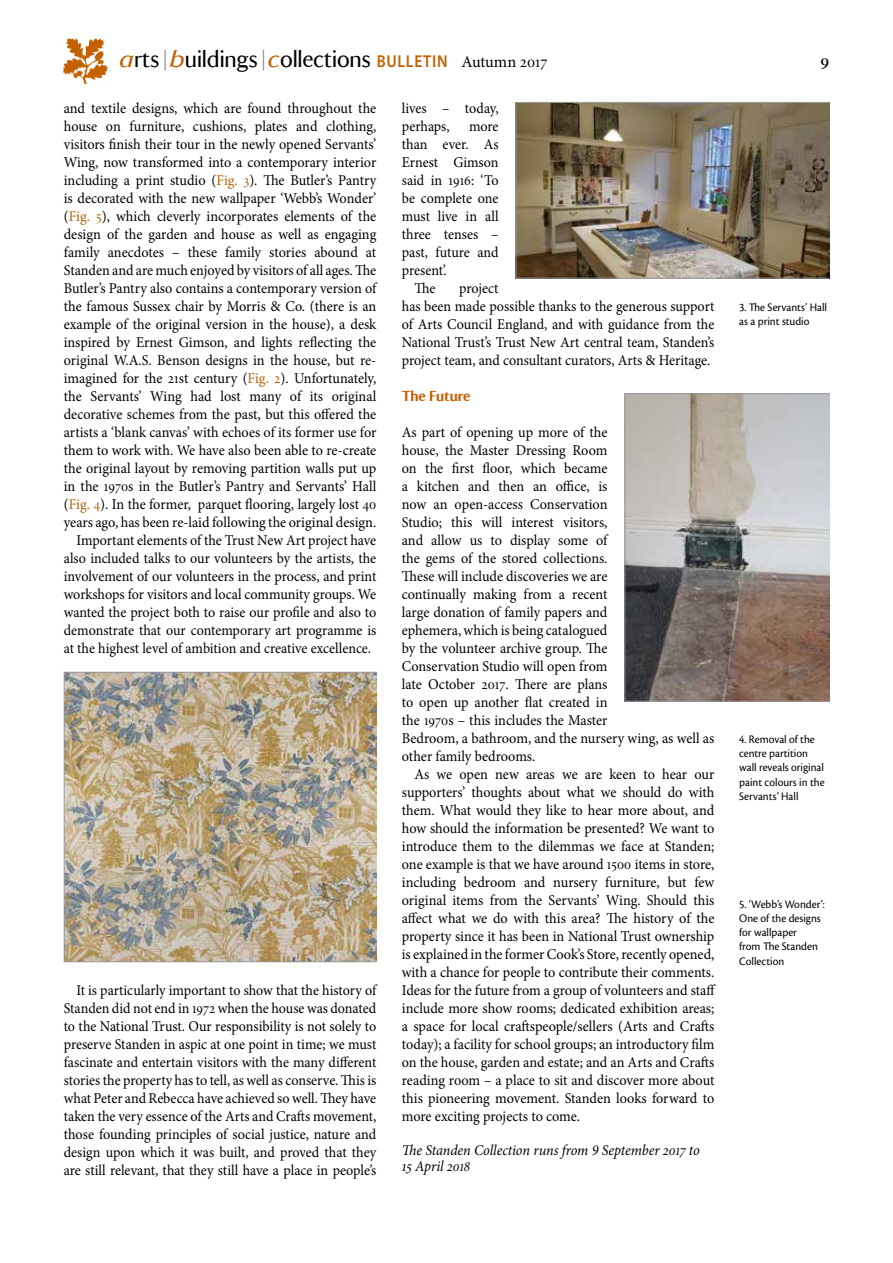
<style>
.page{position:relative;width:893px;height:1263px;background:#fff}
.page>*{position:absolute;margin:0;border:0;box-sizing:border-box;transform-origin:0 0}
.t1{font:24px "National Trust TT";letter-spacing:-.01em;color:#000;scale:.95 1}
.t2{font:18px "Bembo Semibold Os F";color:#000}
.t3{font:15px/18px "Minion Pro";letter-spacing:-.005em;color:#000;scale:.95 1}
.t4{font:15px/18px "Minion Pro";letter-spacing:-.005em;color:#000;scale:.94 1}
.t5{font:italic 15px/16.5px "Minion Pro";letter-spacing:-.005em;color:#000;scale:.95 1}
.t6{font:700 15px "National Trust TT";color:#c36000;scale:.95 1}
.t7{font:12px/14.2px "Cronos Pro";color:#000;scale:.95 1}
.s1{font-style:italic;color:#c36000}
.s2{font-family:"Bembo";color:#818084}
.s3{font-family:"Myriad Pro";font-weight:600;font-size:17.25px;color:#c36000}
.s4{font-family:"Minion Pro";font-size:16.5px}
.s5{font-family:"Minion Exp Display";font-size:16.5px}
.s6{color:#b76000}
.s7{font-family:"Minion Exp Display";color:#b76000}
.s8{font-family:"Minion Exp Display"}
.s9{font-family:"Minion Exp"}
</style>
<div class="page">
<img style="left:63px;top:39px;width:45px;height:45px">
<img style="left:518px;top:104px;width:310px;height:173px">
<div style="left:516px;top:102px;width:314px;height:177px;border:1px solid #98989c"></div>
<img style="left:626px;top:395px;width:202px;height:305px">
<div style="left:624px;top:393px;width:206px;height:309px;border:1px solid #98989c"></div>
<img style="left:66px;top:674px;width:309px;height:286px">
<div style="left:64px;top:672px;width:313px;height:290px;border:1px solid #98989c"></div>
<h1 class="t1" style="left:119px;top:43px;width:452px"><span class="s1">a</span>rts<span class="s2">|</span><span class="s1">b</span>uildings<span class="s2">|</span><span class="s1">c</span>ollections <span class="s3">BULLETIN</span> <span class="s4">Autumn</span> <span class="s5">2017</span></h1>
<p class="t2" style="left:820px;top:51px;width:10px">9</p>
<p class="t3" style="left:64px;top:99px;width:330px">and textile designs, which are found throughout the</p>
<p class="t3" style="left:64px;top:117px;width:330px">house on furniture, cushions, plates and clothing,</p>
<p class="t3" style="left:64px;top:135px;width:330px">visitors finish their tour in the newly opened Servants’</p>
<p class="t3" style="left:64px;top:153px;width:330px">Wing, now transformed into a contemporary interior</p>
<p class="t3" style="left:64px;top:171px;width:330px">including a print studio (<span class="s6">Fig.</span> <span class="s7">3</span>). The Butler’s Pantry</p>
<p class="t3" style="left:64px;top:189px;width:331px">is decorated with the new wallpaper ‘Webb’s Wonder’</p>
<p class="t3" style="left:64px;top:207px;width:330px">(<span class="s6">Fig.</span> <span class="s7">5</span>), which cleverly incorporates elements of the</p>
<p class="t3" style="left:64px;top:225px;width:330px">design of the garden and house as well as engaging</p>
<p class="t3" style="left:64px;top:243px;width:330px">family anecdotes – these family stories abound at</p>
<p class="t3" style="left:64px;top:261px;width:330px">Standen and are much enjoyed by visitors of all ages. The</p>
<p class="t3" style="left:64px;top:279px;width:330px">Butler’s Pantry also contains a contemporary version of</p>
<p class="t3" style="left:64px;top:297px;width:331px">the famous Sussex chair by Morris &amp; Co. (there is an</p>
<p class="t3" style="left:64px;top:315px;width:331px">example of the original version in the house), a desk</p>
<p class="t3" style="left:64px;top:333px;width:330px">inspired by Ernest Gimson, and lights reflecting the</p>
<p class="t3" style="left:64px;top:351px;width:330px">original W.A.S. Benson designs in the house, but re-</p>
<p class="t3" style="left:64px;top:369px;width:330px">imagined for the <span class="s8">21</span>st century (<span class="s6">Fig.</span> <span class="s7">2</span>). Unfortunately,</p>
<p class="t3" style="left:64px;top:387px;width:330px">the Servants’ Wing had lost many of its original</p>
<p class="t3" style="left:64px;top:405px;width:330px">decorative schemes from the past, but this offered the</p>
<p class="t3" style="left:64px;top:423px;width:331px">artists a ‘blank canvas’ with echoes of its former use for</p>
<p class="t3" style="left:64px;top:441px;width:330px">them to work with. We have also been able to re-create</p>
<p class="t3" style="left:64px;top:459px;width:330px">the original layout by removing partition walls put up</p>
<p class="t3" style="left:64px;top:477px;width:330px">in the <span class="s8">1970</span>s in the Butler’s Pantry and Servants’ Hall</p>
<p class="t3" style="left:64px;top:495px;width:330px">(<span class="s6">Fig.</span> <span class="s7">4</span>). In the former, parquet flooring, largely lost <span class="s8">40</span></p>
<p class="t3" style="left:64px;top:513px;width:330px">years ago, has been re-laid following the original design.</p>
<p class="t4" style="left:77px;top:531px;width:320px">Important elements of the Trust New Art project have</p>
<p class="t4" style="left:64px;top:549px;width:334px">also included talks to our volunteers by the artists, the</p>
<p class="t4" style="left:64px;top:567px;width:334px">involvement of our volunteers in the process, and print</p>
<p class="t4" style="left:64px;top:585px;width:334px">workshops for visitors and local community groups. We</p>
<p class="t4" style="left:64px;top:603px;width:334px">wanted the project both to raise our profile and also to</p>
<p class="t4" style="left:64px;top:621px;width:334px">demonstrate that our contemporary art programme is</p>
<p class="t4" style="left:64px;top:639px;width:328px">at the highest level of ambition and creative excellence.</p>
<p class="t4" style="left:402px;top:99px;width:104px">lives – today, perhaps,</p>
<p class="t4" style="left:469px;top:117px;width:33px">more</p>
<p class="t4" style="left:402px;top:135px;width:104px">than ever. As</p>
<p class="t4" style="left:402px;top:153px;width:104px">Ernest Gimson</p>
<p class="t4" style="left:402px;top:171px;width:104px">said in <span class="s8">1916</span>: ‘To</p>
<p class="t4" style="left:402px;top:189px;width:104px">be complete one</p>
<p class="t4" style="left:402px;top:207px;width:104px">must live in all</p>
<p class="t4" style="left:402px;top:225px;width:104px">three tenses –</p>
<p class="t4" style="left:402px;top:243px;width:104px">past, future and</p>
<p class="t4" style="left:402px;top:261px;width:49px">present’.</p>
<p class="t4" style="left:415px;top:279px;width:24px">The</p>
<p class="t4" style="left:402px;top:279px;width:334px;text-indent:57px">project<br>has been made possible thanks to the generous support of Arts Council England, and with guidance from the National Trust’s Trust New Art central team, Standen’s project team, and consultant curators, Arts &amp; Heritage.</p>
<p class="t6" style="left:402px;top:385px;width:74px">The Future</p>
<p class="t3" style="left:402px;top:423px;width:330px">As part of opening up more of the<br>house, the Master Dressing Room<br>on the first floor, which became<br>a kitchen and then an office, is<br>now an open-access Conservation<br>Studio; this will interest visitors,<br>and allow us to display some of<br>the gems of the stored collections.<br>These will include discoveries we are<br>continually making from a recent<br>large donation of family papers and<br>ephemera, which is being catalogued<br>by the volunteer archive group. The<br>Conservation Studio will open from<br>late October <span class="s8">2017</span>. There are plans<br>to open up another flat created in<br>the <span class="s8">1970</span>s – this includes the Master<br>Bedroom, a bathroom, and the nursery wing, as well as other family bedrooms.</p>
<p class="t3" style="left:402px;top:765px;width:332px;text-align:justify;text-indent:13px">As we open new areas we are keen to hear our supporters’ thoughts about what we should do with them. What would they like to hear more about, and how should the information be presented? We want to introduce them to the dilemmas we face at Standen; one example is that we have around <span class="s8">1500</span> items in store, including bedroom and nursery furniture, but few original items from the Servants’ Wing. Should this affect what we do with this area? The history of the property since it has been in National Trust ownership is explained in the former Cook’s Store, recently opened, with a chance for people to contribute their comments.<br>Ideas for the future from a group of volunteers and staff include more show rooms; dedicated exhibition areas; a space for local craftspeople/sellers (Arts and Crafts today); a facility for school groups; an introductory film on the house, garden and estate; and an Arts and Crafts reading room – a place to sit and discover more about this pioneering movement. Standen looks forward to more exciting projects to come.</p>
<p class="t5" style="left:402px;top:1141px;width:315px">The Standen Collection runs from 9 September <span class="s8">2017</span> to<br><span class="s9">15</span> April <span class="s8">2018</span></p>
<p class="t7" style="left:739px;top:300px;width:94px">3. The Servants’ Hall as a print studio</p>
<p class="t7" style="left:739px;top:732px;width:91px">4. Removal of the centre partition wall reveals original paint colours in the<br>Servants’ Hall</p>
<p class="t7" style="left:739px;top:897px;width:92px">5. ‘Webb’s Wonder’:<br>One of the designs for wallpaper<br>from The Standen<br>Collection</p>
<p class="t4" style="left:64px;top:981px;width:334px;text-align:justify;text-indent:13px">It is particularly important to show that the history of Standen did not end in <span class="s8">1972</span> when the house was donated to the National Trust. Our responsibility is not solely to preserve Standen in aspic at one point in time; we must fascinate and entertain visitors with the many different stories the property has to tell, as well as conserve. This is what Peter and Rebecca have achieved so well. They have taken the very essence of the Arts and Crafts movement, those founding principles of social justice, nature and design upon which it was built, and proved that they are still relevant, that they still have a place in people’s</p>
</div>
